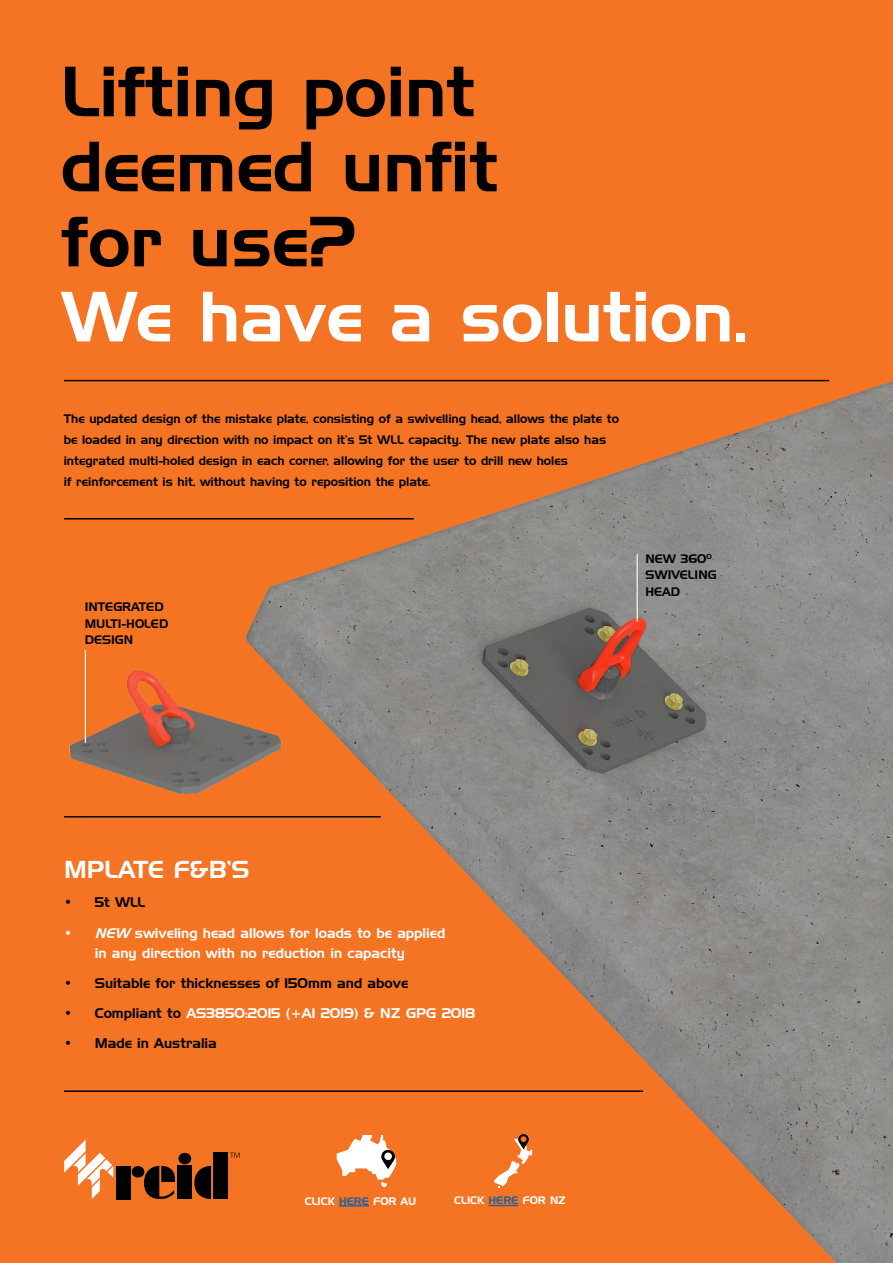
<style>
.page{position:relative;width:893px;height:1263px;background:#f47424}
.page>*{position:absolute;margin:0;border:0;box-sizing:border-box;transform-origin:0 0}
.t1{font:69.15px/75px "Handel Gothic BT";color:#000}
.t2{font:69.15px "Handel Gothic BT";color:#fff}
.t3{font:23.85px "Handel Gothic BT";color:#fff}
.t4{font:13.65px/20.4px "Handel Gothic BT";color:#fff}
.t5{font:13.65px "Handel Gothic BT";color:#000}
.t6{font:12px/16.5px "Handel Gothic BT";color:#000}
.t7{font:10.65px "Handel Gothic BT";color:#fff}
.s1{font-style:italic}
.s2{color:#000}
.s3{color:#215e9e}
</style>
<div class="page">
<svg style="left:64px;top:1139px;width:49px;height:60px"></svg>
<svg style="left:144px;top:1165px;width:31px;height:34px"></svg>
<svg style="left:194px;top:1165px;width:16px;height:34px"></svg>
<div style="left:178px;top:1166px;width:14px;height:33px;background:#000"></div>
<div style="left:179px;top:1153px;width:12px;height:11px;background:#000;border-radius:50%"></div>
<div style="left:116px;top:1166px;width:14px;height:33px;background:#000"></div>
<div style="left:132px;top:1166px;width:12px;height:11px;background:#000;border-radius:50%"></div>
<img style="left:64px;top:650px;width:146px;height:168px">
<img style="left:210px;top:379px;width:683px;height:884px">
<hr style="left:637px;top:554px;width:1px;height:67px;background:#fff">
<hr style="left:85px;top:650px;width:1px;height:93px;background:#fff">
<hr style="left:64px;top:380px;width:765px;height:1px;background:#000">
<hr style="left:64px;top:518px;width:350px;height:1px;background:#000">
<hr style="left:64px;top:1090px;width:579px;height:2px;background:#000">
<hr style="left:64px;top:816px;width:317px;height:1px;background:#000">
<h1 class="t1" style="left:61px;top:54px;width:438px">Lifting point deemed unfit for use?</h1>
<h1 class="t2" style="left:61px;top:275px;width:688px">We have a solution.</h1>
<p class="t6" style="left:64px;top:408px;width:557px;line-height:21px">The updated design of the mistake plate, consisting of a swivelling head, allows the plate to be loaded in any direction with no impact on it’s 5t WLL capacity. The new plate also has integrated multi-holed design in each corner, allowing for the user to drill new holes<br>if reinforcement is hit, without having to reposition the plate.</p>
<p class="t6" style="left:85px;top:598px;width:85px">INTEGRATED<br>MULTI-HOLED<br>DESIGN</p>
<p class="t6" style="left:645px;top:550px;width:73px">NEW 360<sup>0<br></sup>SWIVELING<br>HEAD</p>
<h2 class="t3" style="left:64px;top:855px;width:187px">MPLATE F&amp;B’S</h2>
<p class="t5" style="left:64px;top:894px;width:83px">• 5t WLL</p>
<p class="t4" style="left:95px;top:922px;width:352px;text-indent:-31px">• <span class="s1">NEW</span> swiveling head allows for loads to be applied in any direction with no reduction in capacity</p>
<p class="t5" style="left:64px;top:975px;width:346px">• Suitable for thicknesses of 150mm and above</p>
<p class="t4" style="left:64px;top:1003px;width:412px"><span class="s2">• Compliant to</span> AS3850:2015 (+A1 2019) &amp; NZ GPG 2018</p>
<p class="t5" style="left:64px;top:1035px;width:154px">• Made in Australia</p>
<p class="t7" style="left:305px;top:1194px;width:113px">CLICK <span class="s3">HERE</span> FOR AU</p>
<p class="t7" style="left:454px;top:1194px;width:113px">CLICK <span class="s3">HERE</span> FOR NZ</p>
</div>
